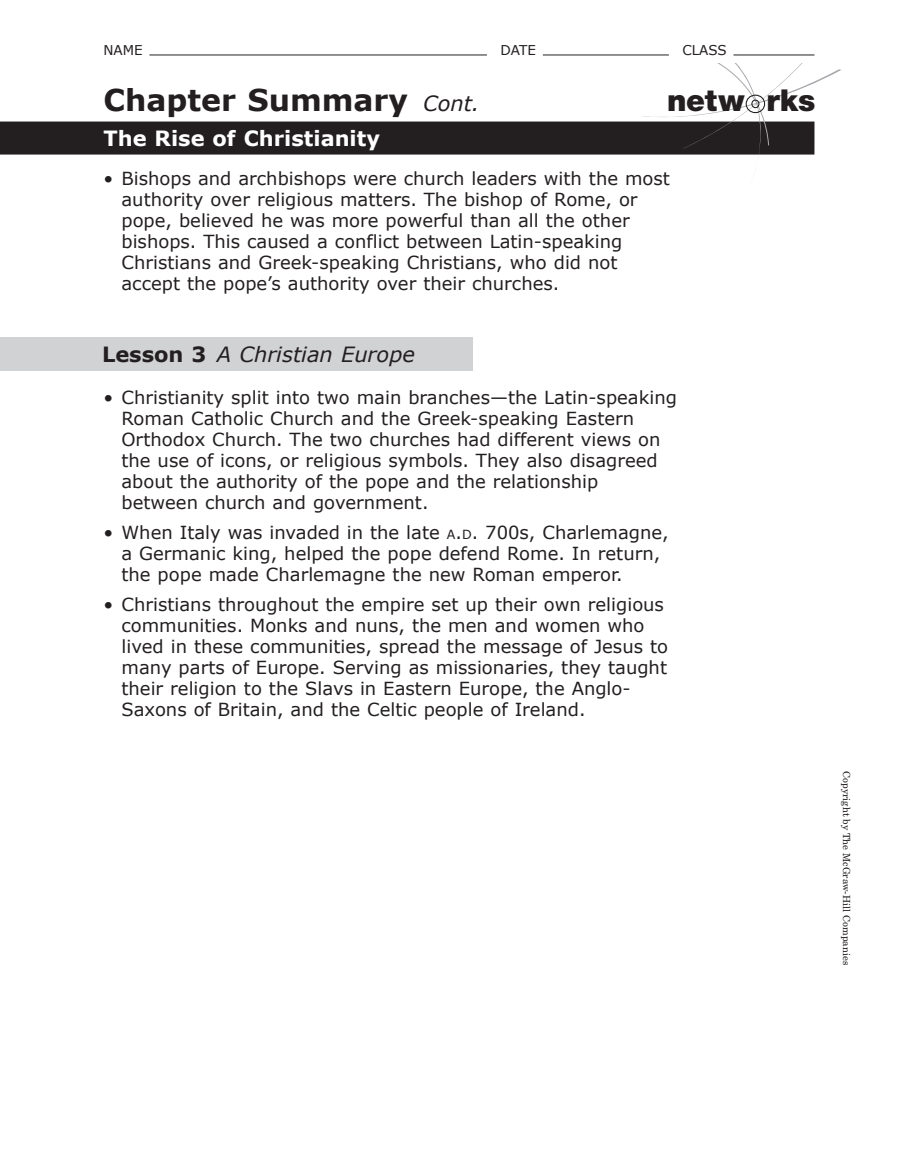
<style>
.page{position:relative;width:918px;height:1175px;background:#fff}
.page>*{position:absolute;margin:0;border:0;box-sizing:border-box;transform-origin:0 0}
.t1{font:900 30.15px "Helvetica Neue LT Std";color:#231f20}
.Asset_TitleA{font:700 30px "Verdana";color:#231f20}
.t2{font:italic 21px "Verdana";color:#231f20}
.t3{font:700 21px "Verdana";color:#fff}
.CS_BL_SAp6{font:18px/21px "Verdana";color:#231f20}
.t4{font:13.5px "Verdana";color:#231f20}
.t5{font:9.75px "New Century Schlbk LT Std";color:#231f20}
.s1{font-weight:400;font-style:italic;font-size:21px}
.s2{font-weight:700;font-style:normal}
.s3{font-size:12.6px}
.s4{font-style:inherit}
</style>
<div class="page">
<hr style="left:149px;top:55px;width:338px;height:1px;background:#231f20">
<hr style="left:543px;top:55px;width:126px;height:1px;background:#231f20">
<hr style="left:734px;top:55px;width:80px;height:1px;background:#231f20">
<div style="left:0;top:122px;width:814px;height:32px;background:#231f20"></div>
<div style="left:0;top:338px;width:472px;height:33px;background:#d1d2d4"></div>
<svg style="left:640px;top:63px;width:202px;height:93px"></svg>
<p class="t4" style="left:104px;top:42px;width:41px">NAME</p>
<p class="t4" style="left:500px;top:42px;width:37px">DATE</p>
<p class="t4" style="left:682px;top:42px;width:46px">CLASS</p>
<p class="Asset_TitleA" style="left:104px;top:81px;width:378px">Chapter Summary <span class="s1">Cont.</span></p>
<p class="t3" style="left:104px;top:125px;width:278px">The Rise of Christianity</p>
<h1 class="t1" style="left:667px;top:83px;width:150px">netw rks</h1>
<p class="CS_BL_SAp6" style="left:122px;top:168px;width:550px;text-indent:-18px">• Bishops and archbishops were church leaders with the most authority over religious matters. The bishop of Rome, or pope, believed he was more powerful than all the other bishops. This caused a conflict between Latin-speaking Christians and Greek-speaking Christians, who did not accept the pope’s authority over their churches.</p>
<p class="t2" style="left:102px;top:341px;width:314px"><span class="s2">Lesson 3</span> A Christian Europe</p>
<p class="CS_BL_SAp6" style="left:122px;top:387px;width:557px;text-indent:-18px">• Christianity split into two main branches—the Latin-speaking Roman Catholic Church and the Greek-speaking Eastern Orthodox Church. The two churches had different views on the use of icons, or religious symbols. They also disagreed about the authority of the pope and the relationship between church and government.</p>
<p class="CS_BL_SAp6" style="left:122px;top:522px;width:549px;text-indent:-18px">• When Italy was invaded in the late <span class="s3">a</span><span class="s4">.</span><span class="s3">d</span><span class="s4">.</span> 700s, Charlemagne, a Germanic king, helped the pope defend Rome. In return, the pope made Charlemagne the new Roman emperor.</p>
<p class="CS_BL_SAp6" style="left:122px;top:594px;width:548px;text-indent:-18px">• Christians throughout the empire set up their own religious communities. Monks and nuns, the men and women who lived in these communities, spread the message of Jesus to many parts of Europe. Serving as missionaries, they taught their religion to the Slavs in Eastern Europe, the Anglo-Saxons of Britain, and the Celtic people of Ireland.</p>
<p class="t5" style="left:853px;top:771px;width:195px;rotate:90deg">Copyright by The McGraw-Hill Companies</p>
</div>
